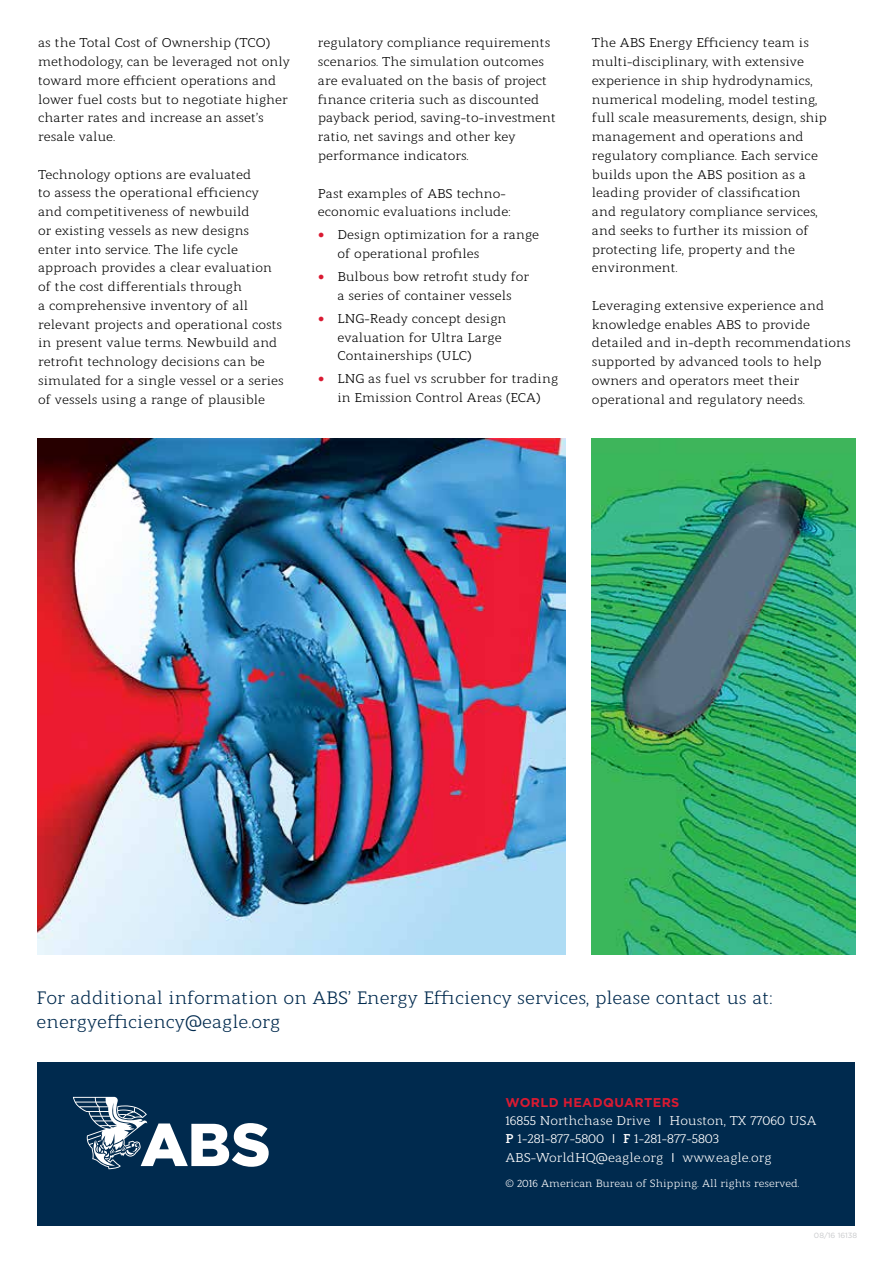
<style>
.page{position:relative;width:893px;height:1263px;background:#fff}
.page>*{position:absolute;margin:0;border:0;box-sizing:border-box;transform-origin:0 0}
.t1{font:18px/24px "Modum";color:#002a4e}
.t2{font:12.75px/18.8px "Modum";color:#000}
.t3{font:12.75px/18.5px "Modum";color:#fff}
.t4{font:700 12.75px "Gotham";letter-spacing:.03em;color:#da1a32}
.t5{font:10.5px "Modum";color:#fff}
.t6{font:7.5px "Gotham";color:#c7c8ca}
.s1{font-size:24.75px;color:#da1a32}
.s2{font-family:"Gotham"}
.s3{font-weight:700}
</style>
<div class="page">
<div style="left:38px;top:1062px;width:817px;height:163px;background:#002a4e"></div>
<svg style="left:73px;top:1097px;width:196px;height:72px"></svg>
<img style="left:592px;top:438px;width:263px;height:516px">
<img style="left:38px;top:438px;width:528px;height:516px">
<p class="t2" style="left:38px;top:32px;width:253px">as the Total Cost of Ownership (TCO) methodology, can be leveraged not only toward more efficient operations and lower fuel costs but to negotiate higher charter rates and increase an asset’s resale value.</p>
<p class="t2" style="left:38px;top:164px;width:247px">Technology options are evaluated<br>to assess the operational efficiency and competitiveness of newbuild<br>or existing vessels as new designs enter into service. The life cycle approach provides a clear evaluation of the cost differentials through<br>a comprehensive inventory of all relevant projects and operational costs in present value terms. Newbuild and retrofit technology decisions can be simulated for a single vessel or a series of vessels using a range of plausible</p>
<p class="t2" style="left:318px;top:32px;width:240px">regulatory compliance requirements scenarios. The simulation outcomes are evaluated on the basis of project finance criteria such as discounted payback period, saving-to-investment ratio, net savings and other key performance indicators.</p>
<p class="t2" style="left:318px;top:182px;width:194px">Past examples of ABS techno&shy;economic evaluations include:</p>
<p class="t2" style="left:337px;top:224px;width:203px;text-indent:-20px"><span class="s1">•</span> Design optimization for a range of operational profiles</p>
<p class="t2" style="left:318px;top:266px;width:213px;text-align:center"><span class="s1">•</span> Bulbous bow retrofit study for a series of container vessels</p>
<p class="t2" style="left:337px;top:308px;width:171px;text-indent:-20px"><span class="s1">•</span> LNG-Ready concept design evaluation for Ultra Large<br>Containerships (ULC)</p>
<p class="t2" style="left:318px;top:368px;width:242px;text-align:center"><span class="s1">•</span> LNG as fuel vs scrubber for trading in Emission Control Areas (ECA)</p>
<p class="t2" style="left:592px;top:32px;width:237px">The ABS Energy Efficiency team is multi-disciplinary, with extensive experience in ship hydrodynamics, numerical modeling, model testing, full scale measurements, design, ship management and operations and regulatory compliance. Each service builds upon the ABS position as a leading provider of classification and regulatory compliance services, and seeks to further its mission of protecting life, property and the environment.</p>
<p class="t2" style="left:592px;top:295px;width:260px">Leveraging extensive experience and knowledge enables ABS to provide detailed and in-depth recommendations supported by advanced tools to help owners and operators meet their operational and regulatory needs.</p>
<h1 class="t1" style="left:37px;top:984px;width:737px">For additional information on ABS’ Energy Efficiency services, please contact us at: energyefficiency@eagle.org</h1>
<p class="t4" style="left:505px;top:1094px;width:175px">WORLD HEADQUARTERS</p>
<p class="t3" style="left:505px;top:1110px;width:313px">16855 Northchase Drive <span class="s2">I</span> Houston, TX 77060 USA<br><span class="s3">P</span> 1-281-877-5800 <span class="s2">I</span> <span class="s3">F</span> 1-281-877-5803<br>ABS-WorldHQ@eagle.org <span class="s2">I</span> www.eagle.org</p>
<p class="t5" style="left:505px;top:1176px;width:296px">© 2016 American Bureau of Shipping. All rights reserved.</p>
<p class="t6" style="left:814px;top:1231px;width:45px">08/16 16138</p>
</div>
